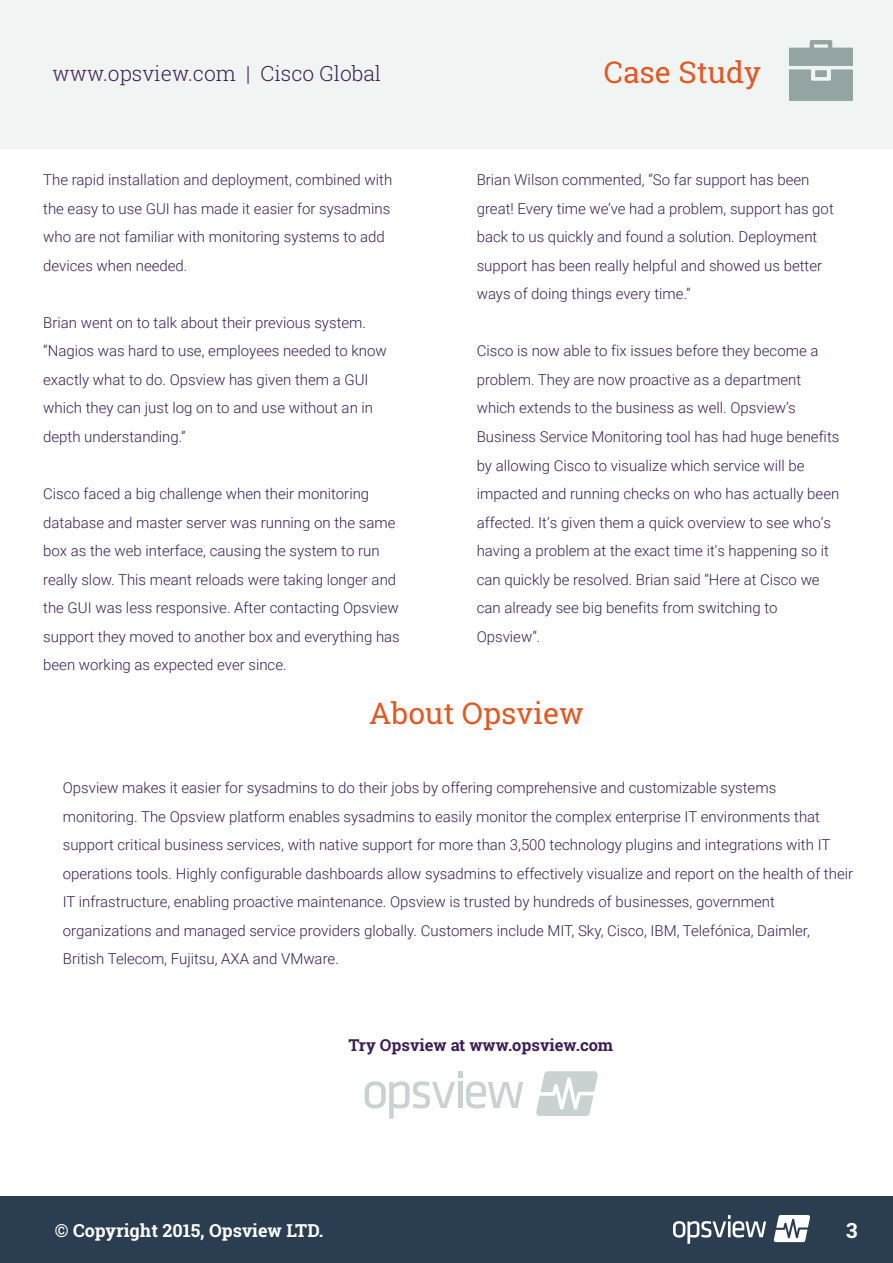
<style>
.page{position:relative;width:893px;height:1263px;background:#fff}
.page>*{position:absolute;margin:0;border:0;box-sizing:border-box;transform-origin:0 0}
.t1{font:30px "Roboto Slab";color:#df5a26}
.t2{font:300 21px "Roboto Slab";color:#3d1f53}
.t3{font:700 21px "Roboto Slab";color:#fff}
.t4{font:700 18px "Roboto Slab";color:#fff}
.t5{font:700 16.5px "Roboto Slab";color:#3c1e54}
.t6{font:300 15px/28.5px "Roboto";color:#3c1e54}
</style>
<div class="page">
<div style="left:0;top:1196px;width:893px;height:67px;background:#2b3d50"></div>
<img style="left:674px;top:1215px;width:136px;height:28px">
<div style="left:0;top:0;width:893px;height:149px;background:#f0f4f3"></div>
<img style="left:789px;top:40px;width:64px;height:61px">
<svg style="left:365px;top:1071px;width:158px;height:48px"></svg>
<svg style="left:536px;top:1071px;width:62px;height:45px"></svg>
<h2 class="t2" style="left:53px;top:59px;width:330px">www.opsview.com | Cisco Global</h2>
<h1 class="t1" style="left:604px;top:52px;width:159px">Case Study</h1>
<p class="t6" style="left:43px;top:165px;width:351px">The rapid installation and deployment, combined with the easy to use GUI has made it easier for sysadmins who are not familiar with monitoring systems to add devices when needed.</p>
<p class="t6" style="left:477px;top:165px;width:359px">Brian Wilson commented, “So far support has been great! Every time we’ve had a problem, support has got back to us quickly and found a solution. Deployment support has been really helpful and showed us better ways of doing things every time.”</p>
<p class="t6" style="left:43px;top:308px;width:345px">Brian went on to talk about their previous system. “Nagios was hard to use, employees needed to know exactly what to do. Opsview has given them a GUI which they can just log on to and use without an in depth understanding.”</p>
<p class="t6" style="left:477px;top:336px;width:364px">Cisco is now able to fix issues before they become a problem. They are now proactive as a department which extends to the business as well. Opsview’s Business Service Monitoring tool has had huge benefits by allowing Cisco to visualize which service will be impacted and running checks on who has actually been affected. It’s given them a quick overview to see who’s having a problem at the exact time it's happening so it can quickly be resolved. Brian said “Here at Cisco we can already see big benefits from switching to Opsview”.</p>
<p class="t6" style="left:43px;top:479px;width:358px">Cisco faced a big challenge when their monitoring database and master server was running on the same box as the web interface, causing the system to run really slow. This meant reloads were taking longer and the GUI was less responsive. After contacting Opsview support they moved to another box and everything has been working as expected ever since.</p>
<h1 class="t1" style="left:369px;top:692px;width:217px">About Opsview</h1>
<p class="t6" style="left:63px;top:773px;width:792px">Opsview makes it easier for sysadmins to do their jobs by offering comprehensive and customizable systems monitoring. The Opsview platform enables sysadmins to easily monitor the complex enterprise IT environments that support critical business services, with native support for more than 3,500 technology plugins and integrations with IT operations tools. Highly configurable dashboards allow sysadmins to effectively visualize and report on the health of their IT infrastructure, enabling proactive maintenance. Opsview is trusted by hundreds of businesses, government organizations and managed service providers globally. Customers include MIT, Sky, Cisco, IBM, Telefónica, Daimler, British Telecom, Fujitsu, AXA and VMware.</p>
<p class="t5" style="left:348px;top:1033px;width:266px">Try Opsview at www.opsview.com</p>
<p class="t4" style="left:55px;top:1218px;width:270px">© Copyright 2015, Opsview LTD.</p>
<h2 class="t3" style="left:846px;top:1215px;width:13px">3</h2>
</div>
